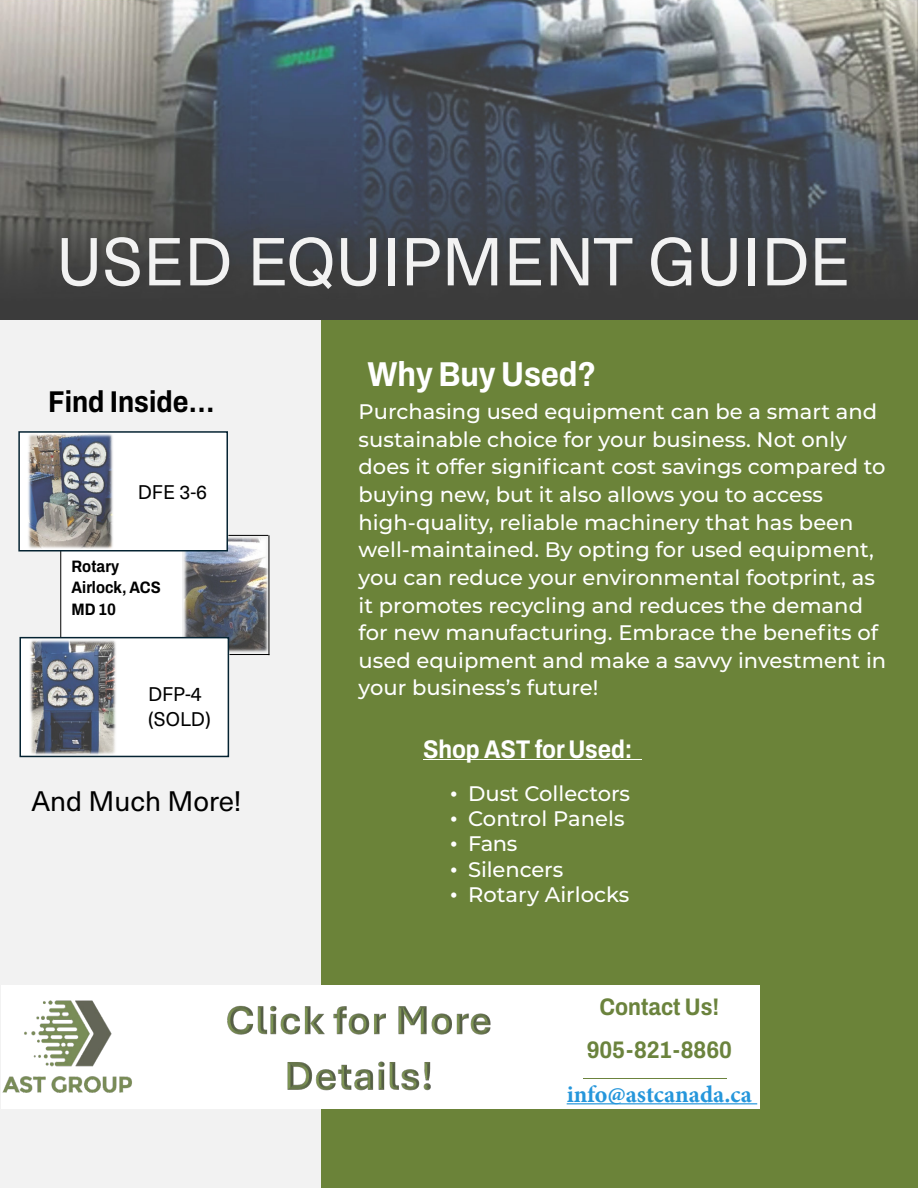
<style>
.page{position:relative;width:918px;height:1188px;background:#fff}
.page>*{position:absolute;margin:0;border:0;box-sizing:border-box;transform-origin:0 0}
.t1{font:66.45px "Neue Haas Unica W1 G";color:#f2f2f2}
.t2{font:700 semi-condensed 34.5px "Archivo";letter-spacing:-.005em;color:#fff}
.t3{font:700 semi-condensed 30px "Archivo";color:#000}
.t4{font:27.75px "Neue Haas Unica W1 G";color:#000}
.t5{font:700 semi-condensed 25.5px "Archivo";letter-spacing:-.005em;color:#fff}
.t6{font:700 semi-condensed 24px/43.8px "Archivo";color:#6b833d;text-align:center}
.t7{font:700 24px "Minion Pro";color:#2596db}
.t8{font:500 21px/27.6px "Montserrat";color:#fff}
.t9{font:19.5px/25.2px "Neue Haas Unica W1 G";color:#000}
.t10{font:700 semi-condensed 16.5px/21.6px "Archivo";color:#000}
.s1{font-family:"Times New Roman";font-weight:400}
</style>
<div class="page">
<img style="left:0;top:0;width:918px;height:321px">
<img style="left:37px;top:215px;width:837px;height:94px">
<div style="left:320px;top:320px;width:598px;height:868px;background:#6b8339"></div>
<div style="left:0;top:321px;width:321px;height:867px;background:#f2f2f2"></div>
<img style="left:182px;top:535px;width:87px;height:118px">
<div style="left:61px;top:550px;width:121px;height:88px;background:#fff"></div>
<hr style="left:60px;top:551px;width:1px;height:88px;background:#000">
<hr style="left:269px;top:535px;width:1px;height:120px;background:#000">
<hr style="left:228px;top:535px;width:40px;height:1px;background:#000">
<hr style="left:230px;top:654px;width:39px;height:1px;background:#000">
<div style="left:19px;top:432px;width:208px;height:119px;background:#fff"></div>
<div style="left:18px;top:431px;width:210px;height:121px;border:2px solid #052332"></div>
<img style="left:27px;top:433px;width:88px;height:118px">
<hr style="left:423px;top:759px;width:219px;height:1px;background:#fff">
<div style="left:1px;top:985px;width:758px;height:124px;background:#fff"></div>
<hr style="left:567px;top:1103px;width:190px;height:1px;background:#2596db">
<hr style="left:583px;top:1078px;width:144px;height:1px;background:#6b833d">
<img style="left:227px;top:1005px;width:264px;height:86px">
<img style="left:2px;top:1000px;width:130px;height:93px">
<div style="left:20px;top:638px;width:208px;height:118px;background:#fff"></div>
<div style="left:20px;top:637px;width:209px;height:120px;border:2px solid #052332"></div>
<img style="left:28px;top:638px;width:90px;height:118px">
<h1 class="t1" style="left:56px;top:213px;width:796px">USED EQUIPMENT GUIDE</h1>
<h3 class="t3" style="left:48px;top:379px;width:168px">Find Inside…</h3>
<p class="t9" style="left:138px;top:479px;width:71px">DFE 3-6</p>
<p class="t10" style="left:72px;top:555px;width:91px">Rotary<br>Airlock, ACS<br>MD 10</p>
<p class="t9" style="left:148px;top:680px;width:64px">DFP-4 (SOLD)</p>
<h3 class="t4" style="left:32px;top:781px;width:212px">And Much More!</h3>
<h2 class="t2" style="left:368px;top:348px;width:230px">Why Buy Used?</h2>
<p class="t8" style="left:359px;top:397px;width:529px">Purchasing used equipment can be a smart and sustainable choice for your business. Not only does it offer significant cost savings compared to buying new, but it also allows you to access high-quality, reliable machinery that has been well-maintained. By opting for used equipment, you can reduce your environmental footprint, as it promotes recycling and reduces the demand for new manufacturing. Embrace the benefits of used equipment and make a savvy investment in your business’s future!</p>
<p class="t5" style="left:423px;top:730px;width:211px">Shop AST for Used:</p>
<p class="t8" style="left:450px;top:779px;width:181px"><span class="s1">•</span> Dust Collectors</p>
<p class="t8" style="left:450px;top:804px;width:176px"><span class="s1">•</span> Control Panels</p>
<p class="t8" style="left:450px;top:829px;width:69px"><span class="s1">•</span> Fans</p>
<p class="t8" style="left:450px;top:855px;width:115px"><span class="s1">•</span> Silencers</p>
<p class="t8" style="left:450px;top:880px;width:181px"><span class="s1">•</span> Rotary Airlocks</p>
<p class="t6" style="left:587px;top:984px;width:147px">Contact Us!<br>905-821-8860</p>
<p class="t7" style="left:567px;top:1077px;width:187px">info@astcanada.ca</p>
</div>
